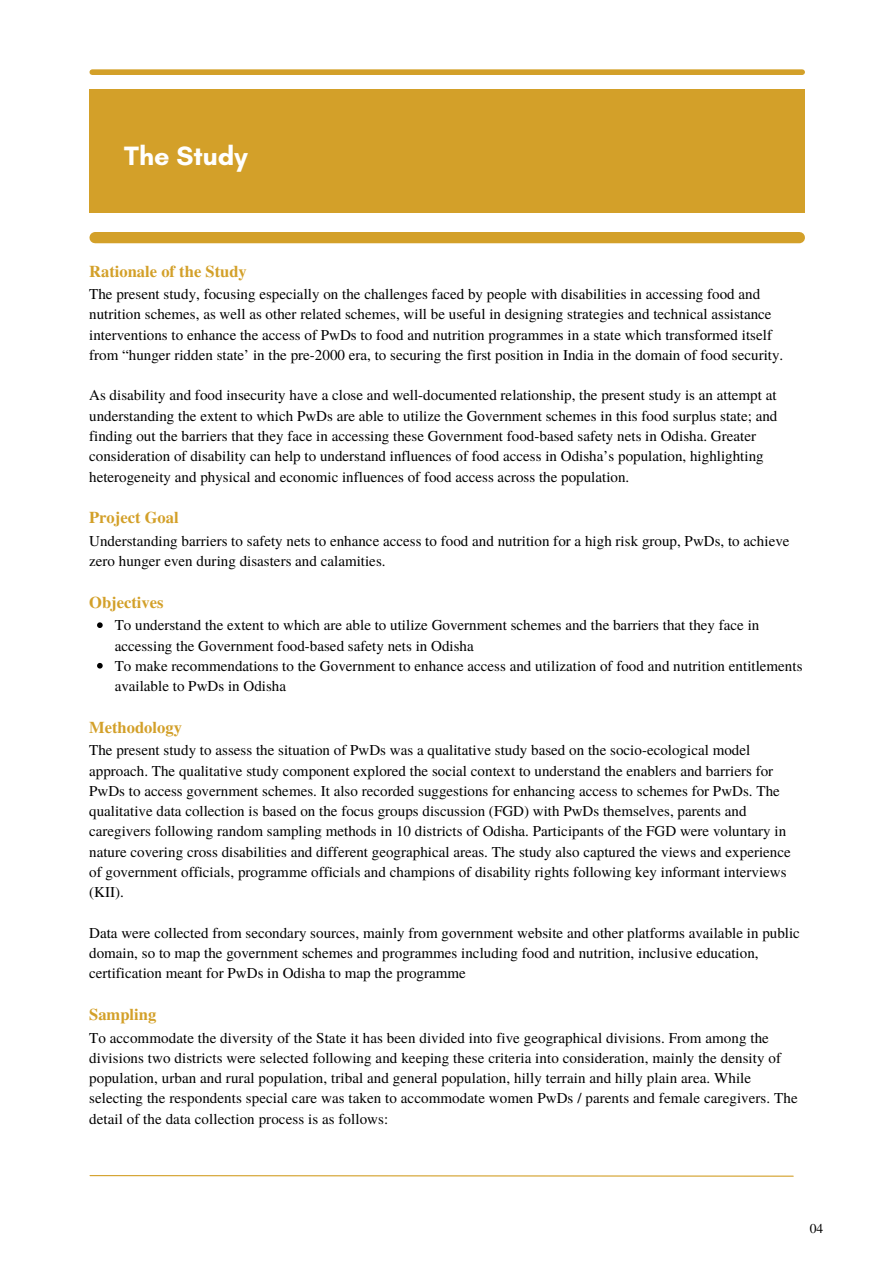
<style>
.page{position:relative;width:894px;height:1264px;background:#fff}
.page>*{position:absolute;margin:0;border:0;box-sizing:border-box;transform-origin:0 0}
.t1{font:700 27px "Glacial Indifference";color:#fff}
.t2{font:700 16.5px "Te X Gyre Termes";color:#d3a029}
.t3{font:15px/20.2px "Te X Gyre Termes";color:#000}
.t4{font:13.5px "Te X Gyre Termes";color:#000}
</style>
<div class="page">
<svg style="left:97px;top:622px;width:6px;height:6px"></svg>
<svg style="left:97px;top:663px;width:6px;height:5px"></svg>
<div style="left:89px;top:89px;width:715px;height:124px;background:#d3a029"></div>
<div style="left:92px;top:69px;width:710px;height:6px;background:#d3a029"></div>
<div style="left:95px;top:232px;width:704px;height:11px;background:#d3a029"></div>
<svg style="left:89px;top:1175px;width:705px;height:2px"></svg>
<p class="t1" style="left:124px;top:139px;width:125px">The Study</p>
<p class="t2" style="left:89px;top:258px;width:159px">Rationale of the Study</p>
<p class="t3" style="left:89px;top:283px;width:695px">The present study, focusing especially on the challenges faced by people with disabilities in accessing food and nutrition schemes, as well as other related schemes, will be useful in designing strategies and technical assistance interventions to enhance the access of PwDs to food and nutrition programmes in a state which transformed itself from “hunger ridden state’ in the pre-2000 era, to securing the first position in India in the domain of food security.</p>
<p class="t3" style="left:89px;top:384px;width:689px">As disability and food insecurity have a close and well-documented relationship, the present study is an attempt at understanding the extent to which PwDs are able to utilize the Government schemes in this food surplus state; and finding out the barriers that they face in accessing these Government food-based safety nets in Odisha. Greater consideration of disability can help to understand influences of food access in Odisha’s population, highlighting heterogeneity and physical and economic influences of food access across the population.</p>
<p class="t2" style="left:89px;top:505px;width:91px">Project Goal</p>
<p class="t3" style="left:89px;top:530px;width:701px">Understanding barriers to safety nets to enhance access to food and nutrition for a high risk group, PwDs, to achieve zero hunger even during disasters and calamities.</p>
<p class="t2" style="left:89px;top:589px;width:76px">Objectives</p>
<p class="t3" style="left:115px;top:614px;width:646px">To understand the extent to which are able to utilize Government schemes and the barriers that they face in accessing the Government food-based safety nets in Odisha</p>
<p class="t3" style="left:115px;top:655px;width:689px">To make recommendations to the Government to enhance access and utilization of food and nutrition entitlements available to PwDs in Odisha</p>
<p class="t2" style="left:89px;top:714px;width:94px">Methodology</p>
<p class="t3" style="left:89px;top:739px;width:703px">The present study to assess the situation of PwDs was a qualitative study based on the socio-ecological model approach. The qualitative study component explored the social context to understand the enablers and barriers for PwDs to access government schemes. It also recorded suggestions for enhancing access to schemes for PwDs. The qualitative data collection is based on the focus groups discussion (FGD) with PwDs themselves, parents and caregivers following random sampling methods in 10 districts of Odisha. Participants of the FGD were voluntary in nature covering cross disabilities and different geographical areas. The study also captured the views and experience of government officials, programme officials and champions of disability rights following key informant interviews (KII).</p>
<p class="t3" style="left:89px;top:921px;width:712px">Data were collected from secondary sources, mainly from government website and other platforms available in public domain, so to map the government schemes and programmes including food and nutrition, inclusive education, certification meant for PwDs in Odisha to map the programme</p>
<p class="t2" style="left:89px;top:1001px;width:69px">Sampling</p>
<p class="t3" style="left:89px;top:1026px;width:709px">To accommodate the diversity of the State it has been divided into five geographical divisions. From among the divisions two districts were selected following and keeping these criteria into consideration, mainly the density of population, urban and rural population, tribal and general population, hilly terrain and hilly plain area. While selecting the respondents special care was taken to accommodate women PwDs / parents and female caregivers. The detail of the data collection process is as follows:</p>
<p class="t4" style="left:809px;top:1218px;width:15px">04</p>
</div>
